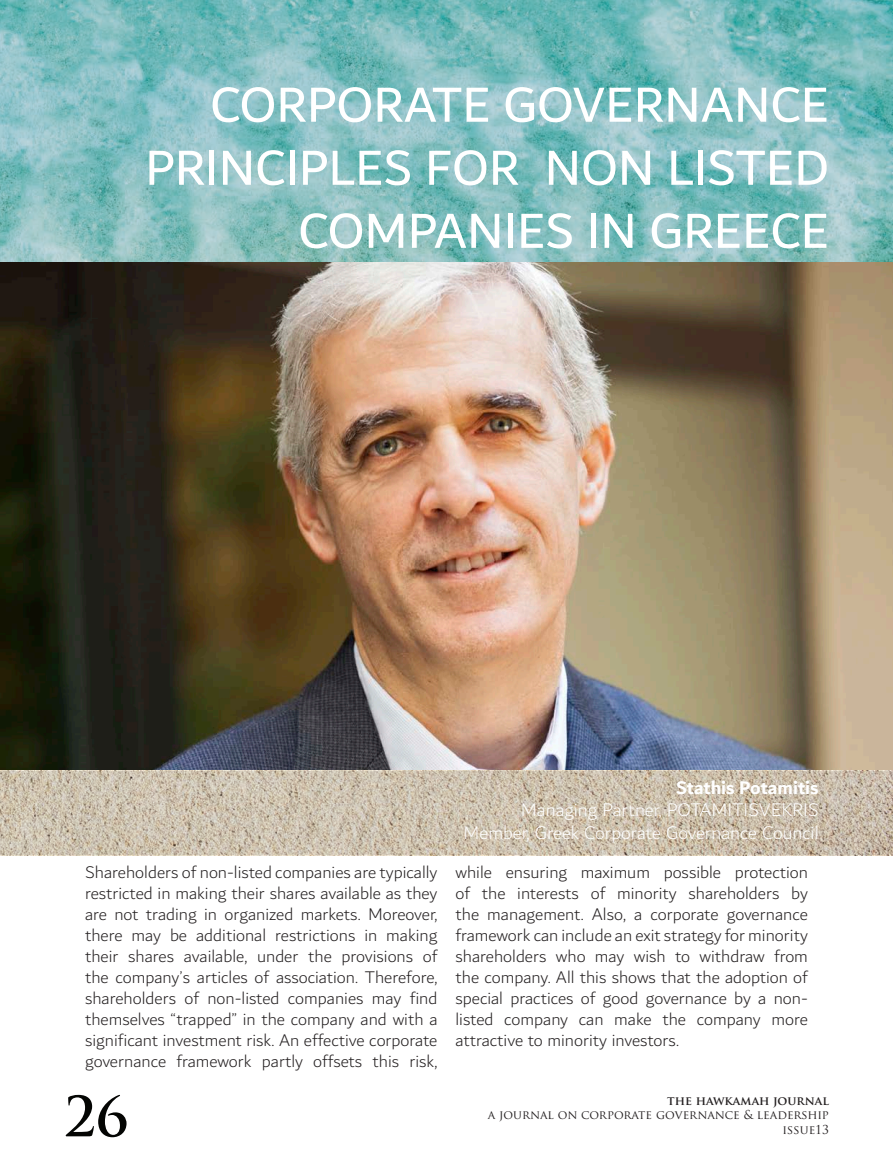
<style>
.page{position:relative;width:893px;height:1149px;background:#fff}
.page>*{position:absolute;margin:0;border:0;box-sizing:border-box;transform-origin:0 0}
.t1{font:700 54px "Trajan Pro";color:#040503}
.t2{font:52.5px/63px "Dubai";color:#fff;text-align:right}
.t3{font:300 19.5px "Dubai";color:#fff}
.t4{font:700 19.5px "Dubai";color:#fff}
.t5{font:300 18px/21px "Dubai";color:#231f20;text-align:justify}
.t6{font:12px "Trajan Pro";color:#231f20}
.t7{font:700 12px "Trajan Pro";color:#231f20}
</style>
<div class="page">
<img style="left:0;top:261px;width:893px;height:510px">
<svg style="left:0;top:0;width:893px;height:261px;background:#82bebf"></svg>
<svg style="left:0;top:771px;width:893px;height:84px;background:#c9bdaa"></svg>
<p class="t2" style="left:145px;top:72px;width:685px">CORPORATE GOVERNANCE<br>PRINCIPLES FOR NON LISTED<br>COMPANIES IN GREECE</p>
<p class="t4" style="left:676px;top:775px;width:144px">Stathis Potamitis</p>
<p class="t3" style="left:521px;top:794px;width:299px">Managing Partner, POTAMITISVEKRIS</p>
<p class="t3" style="left:463px;top:817px;width:357px">Member, Greek Corporate Governance Council</p>
<p class="t5" style="left:85px;top:861px;width:354px">Shareholders of non-listed companies are typically restricted in making their shares available as they are not trading in organized markets. Moreover, there may be additional restrictions in making their shares available, under the provisions of the company’s articles of association. Therefore, shareholders of non-listed companies may find themselves “trapped” in the company and with a significant investment risk. An effective corporate governance framework partly offsets this risk,</p>
<p class="t5" style="left:455px;top:861px;width:354px">while ensuring maximum possible protection of the interests of minority shareholders by the management. Also, a corporate governance framework can include an exit strategy for minority shareholders who may wish to withdraw from the company. All this shows that the adoption of special practices of good governance by a non&shy;listed company can make the company more attractive to minority investors.</p>
<p class="t7" style="left:667px;top:1092px;width:163px">THE HAWKAMAH JOURNAL</p>
<p class="t6" style="left:488px;top:1106px;width:343px">A JOURNAL ON CORPORATE GOVERNANCE &amp; LEADERSHIP</p>
<p class="t1" style="left:64px;top:1082px;width:66px">26</p>
<p class="t6" style="left:783px;top:1121px;width:48px">ISSUE13</p>
</div>
